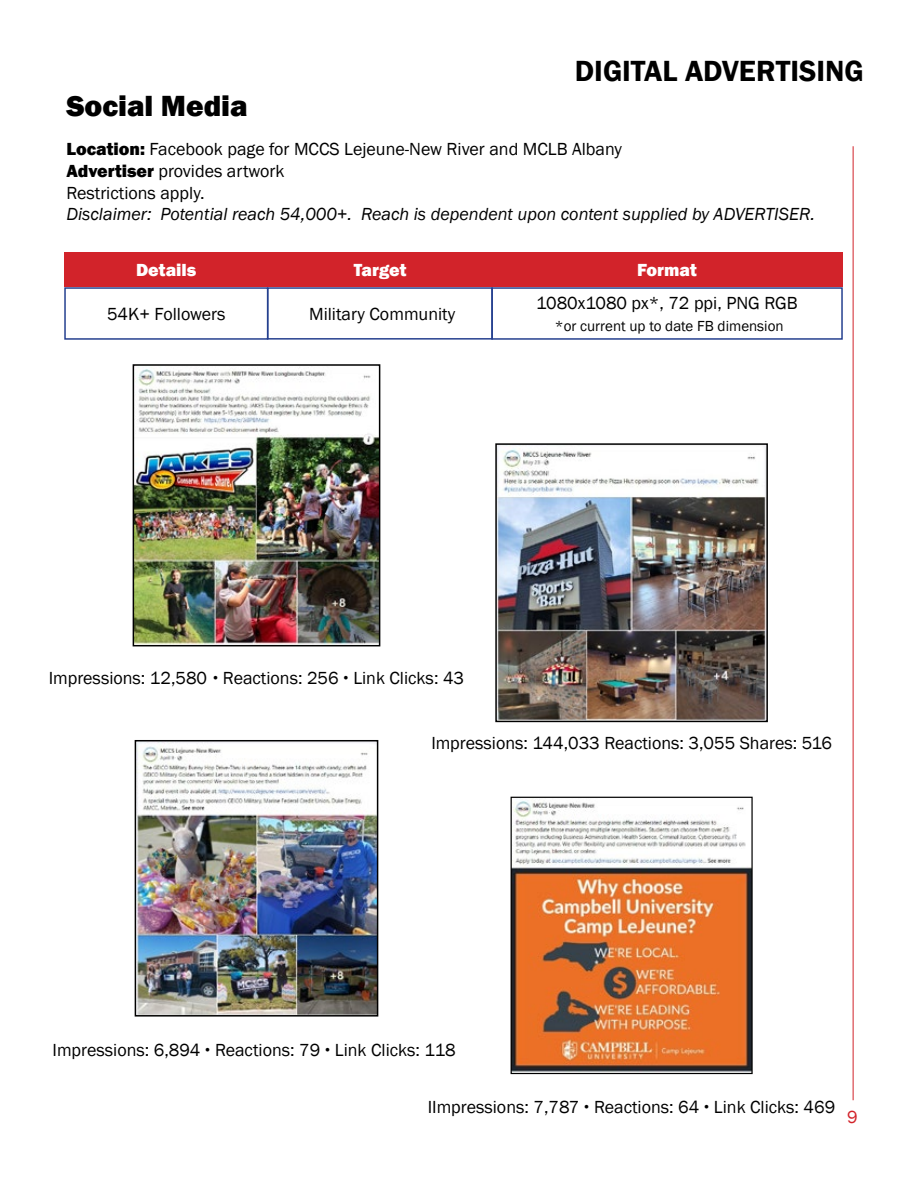
<style>
.page{position:relative;width:918px;height:1188px;background:#fff}
.page>*{position:absolute;margin:0;border:0;box-sizing:border-box;transform-origin:0 0}
.t1{font:600 30px "Franklin Gothic";color:#000}
.t2{font:800 30px "Franklin Gothic";color:#000}
.t3{font:18px/21.6px "Franklin Gothic";color:#000}
.t4{font:italic 18px "Franklin Gothic";color:#000}
.t5{font:800 18px "Franklin Gothic";color:#fff}
.t6{font:18px "Franklin Gothic";color:#d2232a}
.t7{font:15px "Franklin Gothic";color:#000}
.s1{font-weight:800}
.s2{font-family:"Futura BT";font-weight:700}
</style>
<div class="page">
<hr style="left:853px;top:146px;width:1px;height:954px;background:#d2232a">
<div style="left:64px;top:287px;width:204px;height:53px;border:2px solid #25408f"></div>
<div style="left:491px;top:287px;width:352px;height:53px;border:2px solid #25408f"></div>
<div style="left:64px;top:253px;width:204px;height:34px;background:#d2232a"></div>
<div style="left:491px;top:253px;width:352px;height:34px;background:#d2232a"></div>
<div style="left:267px;top:287px;width:226px;height:53px;border:2px solid #25408f"></div>
<div style="left:267px;top:253px;width:226px;height:34px;background:#d2232a"></div>
<svg style="left:510px;top:796px;width:243px;height:279px"></svg>
<img style="left:132px;top:364px;width:249px;height:283px">
<img style="left:134px;top:740px;width:245px;height:277px">
<img style="left:495px;top:443px;width:273px;height:280px">
<h1 class="t1" style="left:575px;top:53px;width:291px">DIGITAL ADVERTISING</h1>
<h1 class="t2" style="left:66px;top:87px;width:183px">Social Media</h1>
<p class="t3" style="left:66px;top:139px;width:557px"><span class="s1">Location:</span> Facebook page for MCCS Lejeune-New River and MCLB Albany<br><span class="s1">Advertiser</span> provides artwork<br>Restrictions apply.</p>
<p class="t4" style="left:66px;top:203px;width:750px">Disclaimer: Potential reach 54,000+. Reach is dependent upon content supplied by ADVERTISER.</p>
<p class="t5" style="left:136px;top:259px;width:62px">Details</p>
<p class="t5" style="left:637px;top:259px;width:61px">Format</p>
<p class="t3" style="left:309px;top:303px;width:148px">Military Community</p>
<p class="t5" style="left:354px;top:259px;width:54px">Target</p>
<p class="t3" style="left:536px;top:293px;width:263px">1080x1080 px*, 72 ppi, PNG RGB</p>
<p class="t7" style="left:555px;top:316px;width:230px">*or current up to date FB dimension</p>
<p class="t3" style="left:107px;top:303px;width:120px">54K+ Followers</p>
<p class="t3" style="left:49px;top:668px;width:417px">Impressions: 12,580 <span class="s2">·</span> Reactions: 256 <span class="s2">·</span> Link Clicks: 43</p>
<p class="t3" style="left:431px;top:733px;width:402px">Impressions: 144,033 Reactions: 3,055 Shares: 516</p>
<p class="t3" style="left:53px;top:1039px;width:405px">Impressions: 6,894 <span class="s2">·</span> Reactions: 79 <span class="s2">·</span> Link Clicks: 118</p>
<p class="t3" style="left:428px;top:1097px;width:409px">IImpressions: 7,787 <span class="s2">·</span> Reactions: 64 <span class="s2">·</span> Link Clicks: 469</p>
<p class="t6" style="left:847px;top:1106px;width:12px">9</p>
</div>
